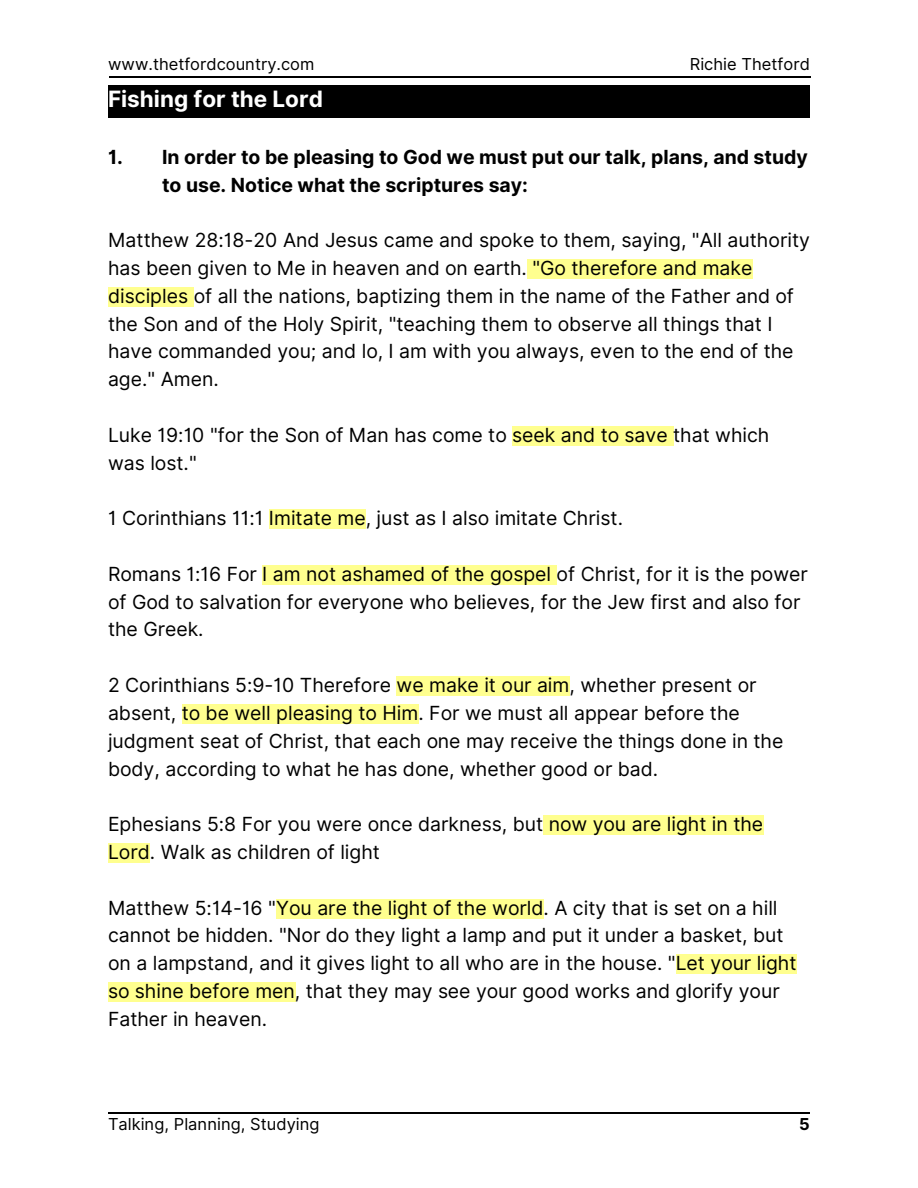
<style>
.page{position:relative;width:918px;height:1188px;background:#fff}
.page>*{position:absolute;margin:0;border:0;box-sizing:border-box;transform-origin:0 0}
.t1{font:700 22.5px "Inter";color:#fff}
.t2{font:19.5px/27.9px "Inter";color:#000}
.t3{font:700 19.5px/27.8px "Inter";color:#000}
.t4{font:16.5px "Inter";color:#000}
.t5{font:700 16.5px "Inter";color:#000}
</style>
<div class="page">
<hr style="left:109px;top:77px;width:702px;height:1px;background:#000">
<div style="left:108px;top:85px;width:702px;height:32px;background:#000"></div>
<div style="left:527px;top:259px;width:226px;height:20px;background:#ffff8f"></div>
<div style="left:108px;top:287px;width:86px;height:20px;background:#ffff8f"></div>
<div style="left:512px;top:426px;width:162px;height:20px;background:#ffff8f"></div>
<div style="left:269px;top:510px;width:97px;height:19px;background:#ffff8f"></div>
<div style="left:262px;top:565px;width:295px;height:20px;background:#ffff8f"></div>
<div style="left:397px;top:677px;width:173px;height:19px;background:#ffff8f"></div>
<div style="left:182px;top:704px;width:236px;height:20px;background:#ffff8f"></div>
<div style="left:543px;top:816px;width:220px;height:19px;background:#ffff8f"></div>
<div style="left:108px;top:843px;width:42px;height:20px;background:#ffff8f"></div>
<div style="left:276px;top:899px;width:268px;height:19px;background:#ffff8f"></div>
<div style="left:676px;top:955px;width:121px;height:19px;background:#ffff8f"></div>
<div style="left:108px;top:983px;width:187px;height:19px;background:#ffff8f"></div>
<hr style="left:108px;top:1113px;width:702px;height:1px;background:#000">
<p class="t4" style="left:108px;top:54px;width:208px">www.thetfordcountry.com</p>
<p class="t4" style="left:690px;top:54px;width:122px">Richie Thetford</p>
<p class="t1" style="left:108px;top:85px;width:217px">Fishing for the Lord</p>
<p class="t3" style="left:162px;top:143px;width:647px;text-indent:-54px">1. In order to be pleasing to God we must put our talk, plans, and study to use. Notice what the scriptures say:</p>
<p class="t2" style="left:108px;top:226px;width:703px">Matthew 28:18-20 And Jesus came and spoke to them, saying, "All authority has been given to Me in heaven and on earth. "Go therefore and make disciples of all the nations, baptizing them in the name of the Father and of the Son and of the Holy Spirit, "teaching them to observe all things that I have commanded you; and lo, I am with you always, even to the end of the age." Amen.</p>
<p class="t2" style="left:108px;top:421px;width:663px">Luke 19:10 "for the Son of Man has come to seek and to save that which was lost."</p>
<p class="t2" style="left:108px;top:504px;width:517px">1 Corinthians 11:1 Imitate me, just as I also imitate Christ.</p>
<p class="t2" style="left:108px;top:560px;width:701px">Romans 1:16 For I am not ashamed of the gospel of Christ, for it is the power of God to salvation for everyone who believes, for the Jew first and also for the Greek.</p>
<p class="t2" style="left:108px;top:671px;width:677px">2 Corinthians 5:9-10 Therefore we make it our aim, whether present or absent, to be well pleasing to Him. For we must all appear before the judgment seat of Christ, that each one may receive the things done in the body, according to what he has done, whether good or bad.</p>
<p class="t2" style="left:108px;top:810px;width:657px">Ephesians 5:8 For you were once darkness, but now you are light in the<br>Lord. Walk as children of light</p>
<p class="t2" style="left:108px;top:894px;width:690px">Matthew 5:14-16 "You are the light of the world. A city that is set on a hill cannot be hidden. "Nor do they light a lamp and put it under a basket, but on a lampstand, and it gives light to all who are in the house. "Let your light so shine before men, that they may see your good works and glorify your Father in heaven.</p>
<p class="t4" style="left:108px;top:1114px;width:213px">Talking, Planning, Studying</p>
<p class="t5" style="left:799px;top:1114px;width:12px">5</p>
</div>
